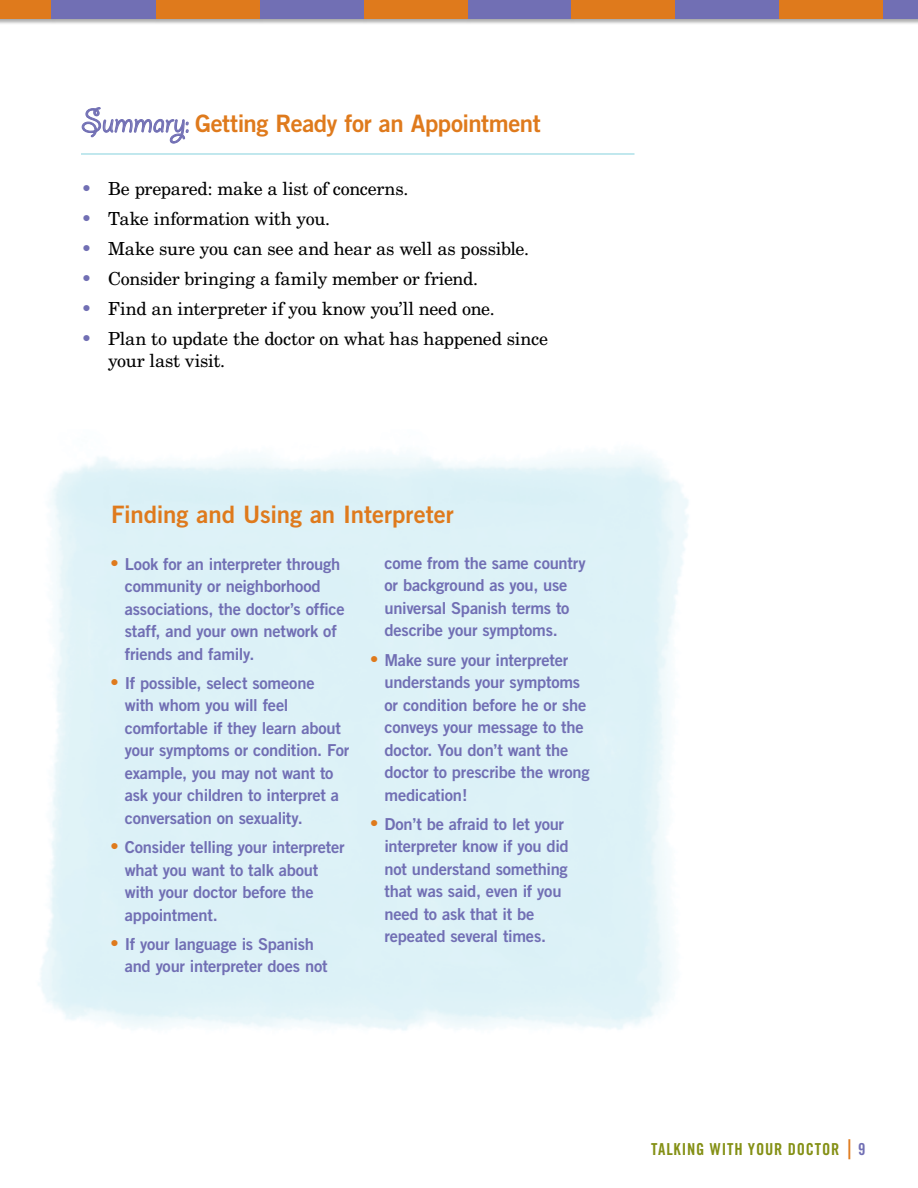
<style>
.page{position:relative;width:918px;height:1188px;background:#fff}
.page>*{position:absolute;margin:0;border:0;box-sizing:border-box;transform-origin:0 0}
.t1{font:24px "Trade Gothic Bold Two";letter-spacing:-.015em;color:#df7a1c}
.t2{font:18px/22.5px "New Century Schlbk";letter-spacing:-.01em;color:#000}
.t3{font:16.5px/22.5px "Trade Gothic Bold Two";letter-spacing:-.015em;color:#716fb4}
.t4{font:16.5px "Trade Gothic Bold Cond Twenty";letter-spacing:.05em;color:#849015}
.s1{font-family:"Giddyup Std";font-size:36px;color:#716fb4}
.s2{color:#716fb4}
.s3{font-family:"New Century Schlbk";font-size:18px;color:#df7a1c}
.s4{font-family:"Trade Gothic Cond Eighteen";font-size:27px;color:#df7a1c}
</style>
<div class="page">
<hr style="left:81px;top:153px;width:553px;height:2px;background:#8ad4df">
<svg style="left:81px;top:107px;width:108px;height:37px"></svg>
<div style="left:0;top:0;width:918px;height:25px;background:#000;opacity:.35"></div>
<div style="left:0;top:0;width:53px;height:18px;background:#df7a1c"></div>
<div style="left:882px;top:0;width:36px;height:18px;background:#716fb4"></div>
<div style="left:778px;top:0;width:105px;height:18px;background:#df7a1c"></div>
<div style="left:674px;top:0;width:105px;height:18px;background:#716fb4"></div>
<div style="left:570px;top:0;width:105px;height:18px;background:#df7a1c"></div>
<div style="left:466px;top:0;width:105px;height:18px;background:#716fb4"></div>
<div style="left:363px;top:0;width:104px;height:18px;background:#df7a1c"></div>
<div style="left:259px;top:0;width:105px;height:18px;background:#716fb4"></div>
<div style="left:155px;top:0;width:105px;height:18px;background:#df7a1c"></div>
<div style="left:51px;top:0;width:105px;height:18px;background:#716fb4"></div>
<h1 class="t1" style="left:81px;top:108px;width:461px"><span class="s1">Summary:</span> Getting Ready for an Appointment</h1>
<p class="t2" style="left:81px;top:177px;width:329px"><span class="s2">•</span> Be prepared: make a list of concerns.</p>
<p class="t2" style="left:81px;top:207px;width:251px"><span class="s2">•</span> Take information with you.</p>
<p class="t2" style="left:81px;top:237px;width:450px"><span class="s2">•</span> Make sure you can see and hear as well as possible.</p>
<p class="t2" style="left:81px;top:267px;width:399px"><span class="s2">•</span> Consider bringing a family member or friend.</p>
<p class="t2" style="left:81px;top:297px;width:415px"><span class="s2">•</span> Find an interpreter if you know you’ll need one.</p>
<p class="t2" style="left:108px;top:327px;width:442px;text-indent:-27px"><span class="s2">•</span> Plan to update the doctor on what has happened since your last visit.</p>
<h1 class="t1" style="left:111px;top:499px;width:344px">Finding and Using an Interpreter</h1>
<p class="t3" style="left:125px;top:552px;width:221px;text-indent:-16px"><span class="s3">•</span> Look for an interpreter through community or neighborhood associations, the doctor’s office staff, and your own network of friends and family.</p>
<p class="t3" style="left:125px;top:671px;width:226px;text-indent:-16px"><span class="s3">•</span> If possible, select someone<br>with whom you will feel comfortable if they learn about your symptoms or condition. For example, you may not want to ask your children to interpret a conversation on sexuality.</p>
<p class="t3" style="left:125px;top:836px;width:221px;text-indent:-16px"><span class="s3">•</span> Consider telling your interpreter what you want to talk about with your doctor before the appointment.</p>
<p class="t3" style="left:125px;top:932px;width:204px;text-indent:-16px"><span class="s3">•</span> If your language is Spanish and your interpreter does not</p>
<p class="t3" style="left:385px;top:551px;width:203px">come from the same country or background as you, use universal Spanish terms to describe your symptoms.</p>
<p class="t3" style="left:385px;top:648px;width:207px;text-indent:-16px"><span class="s3">•</span> Make sure your interpreter understands your symptoms or condition before he or she conveys your message to the doctor. You don’t want the doctor to prescribe the wrong medication!</p>
<p class="t3" style="left:385px;top:812px;width:186px;text-indent:-16px"><span class="s3">•</span> Don’t be afraid to let your interpreter know if you did not understand something that was said, even if you need to ask that it be repeated several times.</p>
<p class="t4" style="left:651px;top:1139px;width:216px">TALKING WITH YOUR DOCTOR <span class="s2">9</span><span class="s4">|</span></p>
</div>
